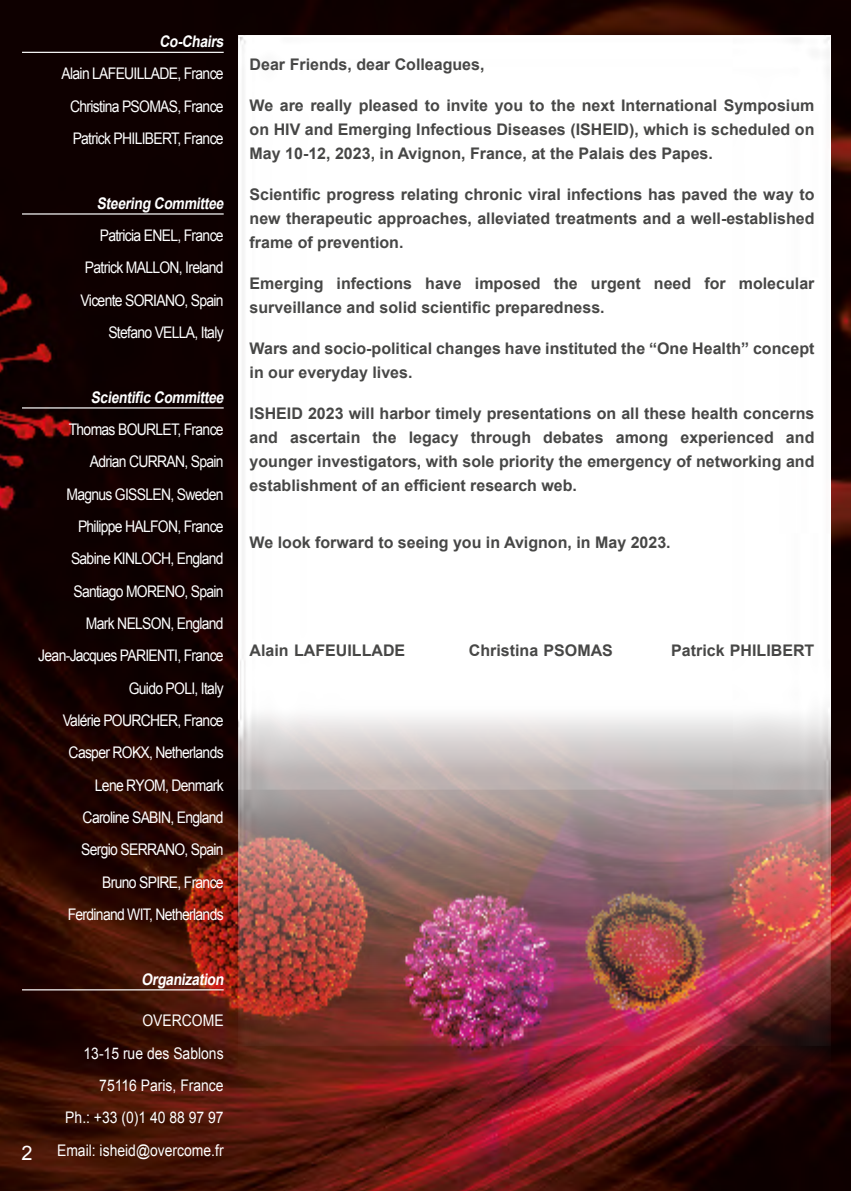
<style>
.page{position:relative;width:851px;height:1191px;background:#fff}
.page>*{position:absolute;margin:0;border:0;box-sizing:border-box;transform-origin:0 0}
.t1{font:20px "Arial";color:#fff}
.t2{font:700 16px/24px "Arial";color:#474746;text-align:justify}
.t3{font:16px/32.4px "Arial";letter-spacing:-.05em;color:#fff;text-align:right;scale:.87 1}
.t4{font:16px/32.4px "Arial";color:#fff;text-align:right;scale:.87 1}
.t5{font:700 16px "Arial";color:#fff;scale:.87 1}
</style>
<div class="page">
<img style="left:0;top:0;width:850px;height:1191px">
<hr style="left:22px;top:52px;width:202px;height:1px;background:#fff">
<hr style="left:22px;top:213px;width:202px;height:2px;background:#fff">
<hr style="left:22px;top:407px;width:202px;height:1px;background:#fff">
<hr style="left:22px;top:989px;width:202px;height:1px;background:#fff">
<img style="left:238px;top:35px;width:593px;height:1097px">
<p class="t5" style="left:159px;top:31px;width:79px">Co-Chairs</p>
<p class="t3" style="left:70px;top:58px;width:178px;text-align:justify;text-indent:-9px">Alain LAFEUILLADE, France Christina PSOMAS, France Patrick PHILIBERT, France</p>
<p class="t5" style="left:97px;top:192px;width:151px">Steering Committee</p>
<p class="t3" style="left:81px;top:219px;width:166px">Patricia ENEL, France<br>Patrick MALLON, Ireland<br>Vicente SORIANO, Spain<br>Stefano VELLA, Italy</p>
<p class="t5" style="left:91px;top:386px;width:158px">Scientific Committee</p>
<p class="t3" style="left:38px;top:413px;width:214px">Thomas BOURLET, France<br>Adrian CURRAN, Spain<br>Magnus GISSLEN, Sweden<br>Philippe HALFON, France<br>Sabine KINLOCH, England<br>Santiago MORENO, Spain<br>Mark NELSON, England<br>Jean-Jacques PARIENTI, France<br>Guido POLI, Italy<br>Valérie POURCHER, France<br>Casper ROKX, Netherlands<br>Lene RYOM, Denmark<br>Caroline SABIN, England<br>Sergio SERRANO, Spain<br>Bruno SPIRE, France<br>Ferdinand WIT, Netherlands</p>
<p class="t1" style="left:21px;top:1140px;width:13px">2</p>
<p class="t5" style="left:142px;top:968px;width:99px">Organization</p>
<p class="t4" style="left:57px;top:1004px;width:193px">OVERCOME<br>13-15 rue des Sablons<br>75116 Paris, France<br>Ph.: +33 (0)1 40 88 97 97<br>Email: isheid@overcome.fr</p>
<p class="t2" style="left:249px;top:53px;width:236px">Dear Friends, dear Colleagues,</p>
<p class="t2" style="left:249px;top:94px;width:566px">We are really pleased to invite you to the next International Symposium on HIV and Emerging Infectious Diseases (ISHEID), which is scheduled on May 10-12, 2023, in Avignon, France, at the Palais des Papes.</p>
<p class="t2" style="left:249px;top:183px;width:566px">Scientific progress relating chronic viral infections has paved the way to new therapeutic approaches, alleviated treatments and a well-established frame of prevention.</p>
<p class="t2" style="left:249px;top:272px;width:566px">Emerging infections have imposed the urgent need for molecular surveillance and solid scientific preparedness.</p>
<p class="t2" style="left:249px;top:337px;width:566px">Wars and socio-political changes have instituted the “One Health” concept in our everyday lives.</p>
<p class="t2" style="left:249px;top:402px;width:566px">ISHEID 2023 will harbor timely presentations on all these health concerns and ascertain the legacy through debates among experienced and younger investigators, with sole priority the emergency of networking and establishment of an efficient research web.</p>
<p class="t2" style="left:249px;top:531px;width:422px">We look forward to seeing you in Avignon, in May 2023.</p>
<p class="t2" style="left:249px;top:639px;width:157px">Alain LAFEUILLADE</p>
<p class="t2" style="left:469px;top:639px;width:145px">Christina PSOMAS</p>
<p class="t2" style="left:671px;top:639px;width:145px">Patrick PHILIBERT</p>
</div>
